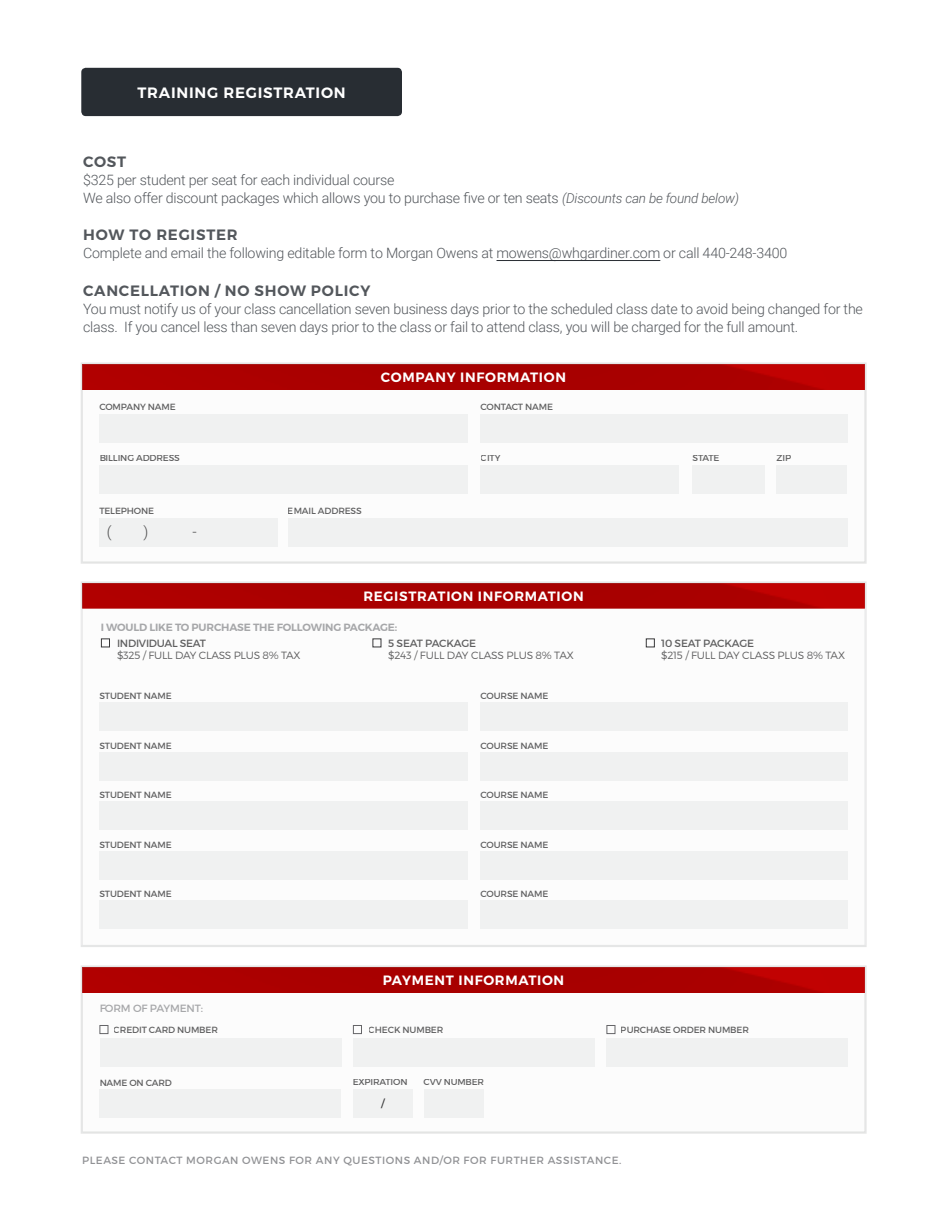
<style>
.page{position:relative;width:945px;height:1215px;background:#fff}
.page>*{position:absolute;margin:0;border:0;box-sizing:border-box;transform-origin:0 0}
.t1{font:600 15px "Montserrat";letter-spacing:.05em;color:#282d33}
.t2{font:600 15px "Montserrat";letter-spacing:.05em;color:#fff}
.t3{font:300 15px "Roboto";color:#383839}
.t4{font:300 14.25px/18px "Roboto";letter-spacing:-.015em;color:#282d33}
.t5{font:600 13.5px "Montserrat";letter-spacing:.05em;color:#fff}
.t6{font:300 10.5px "Montserrat";letter-spacing:-.025em;color:#383839}
.t7{font:10.5px "Montserrat";letter-spacing:.05em;color:#919295}
.t8{font:600 10.5px "Montserrat";letter-spacing:-.015em;color:#919295}
.t9{font:10.5px "Montserrat";letter-spacing:-.025em;color:#383839}
.t10{font:10.5px "Montserrat";letter-spacing:-.015em;color:#919295}
.t11{font:9px "Montserrat";letter-spacing:-.015em;color:#383839}
.t12{font:8.85px "Montserrat";letter-spacing:-.02em;color:#383839}
.s1{font-style:italic;font-size:13.5px}
</style>
<div class="page">
<div style="left:81px;top:68px;width:321px;height:48px;background:#282d33;border-radius:4px"></div>
<div style="left:83px;top:364px;width:781px;height:199px;background:#f7f7f8"></div>
<div style="left:99px;top:414px;width:369px;height:29px;background:#f0f1f1"></div>
<div style="left:480px;top:414px;width:367px;height:29px;background:#f0f1f1"></div>
<div style="left:99px;top:465px;width:369px;height:29px;background:#f0f1f1"></div>
<div style="left:480px;top:465px;width:199px;height:29px;background:#f0f1f1"></div>
<div style="left:692px;top:465px;width:73px;height:29px;background:#f0f1f1"></div>
<div style="left:99px;top:518px;width:179px;height:29px;background:#f0f1f1"></div>
<div style="left:288px;top:518px;width:560px;height:29px;background:#f0f1f1"></div>
<img style="left:84px;top:365px;width:780px;height:24px">
<div style="left:776px;top:465px;width:71px;height:29px;background:#f0f1f1"></div>
<img style="left:84px;top:584px;width:780px;height:24px">
<div style="left:81px;top:608px;width:785px;height:337px;background:#f7f7f8"></div>
<div style="left:99px;top:702px;width:369px;height:29px;background:#f0f1f1"></div>
<div style="left:480px;top:702px;width:367px;height:29px;background:#f0f1f1"></div>
<div style="left:99px;top:752px;width:369px;height:28px;background:#f0f1f1"></div>
<div style="left:480px;top:752px;width:367px;height:28px;background:#f0f1f1"></div>
<div style="left:99px;top:801px;width:369px;height:29px;background:#f0f1f1"></div>
<div style="left:480px;top:801px;width:367px;height:29px;background:#f0f1f1"></div>
<div style="left:99px;top:851px;width:369px;height:28px;background:#f0f1f1"></div>
<div style="left:480px;top:851px;width:367px;height:28px;background:#f0f1f1"></div>
<div style="left:99px;top:900px;width:369px;height:29px;background:#f0f1f1"></div>
<div style="left:480px;top:900px;width:367px;height:29px;background:#f0f1f1"></div>
<div style="left:101px;top:638px;width:9px;height:9px;border:1px solid #383839"></div>
<div style="left:646px;top:638px;width:9px;height:9px;border:1px solid #383839"></div>
<div style="left:83px;top:967px;width:781px;height:166px;background:#f7f7f8"></div>
<img style="left:84px;top:968px;width:780px;height:24px">
<div style="left:100px;top:1038px;width:241px;height:29px;background:#f0f1f1"></div>
<div style="left:100px;top:1025px;width:8px;height:9px;border:1px solid #656568"></div>
<div style="left:353px;top:1025px;width:9px;height:9px;border:1px solid #656568"></div>
<div style="left:353px;top:1038px;width:241px;height:29px;background:#f0f1f1"></div>
<div style="left:607px;top:1025px;width:8px;height:9px;border:1px solid #656568"></div>
<div style="left:606px;top:1038px;width:242px;height:29px;background:#f0f1f1"></div>
<div style="left:100px;top:1089px;width:241px;height:29px;background:#f0f1f1"></div>
<div style="left:353px;top:1089px;width:60px;height:29px;background:#f0f1f1"></div>
<div style="left:425px;top:1089px;width:59px;height:28px;background:#f0f1f1"></div>
<hr style="left:497px;top:260px;width:163px;height:1px;background:#282d33">
<p class="t2" style="left:138px;top:83px;width:210px">TRAINING REGISTRATION</p>
<p class="t1" style="left:83px;top:152px;width:45px">COST</p>
<p class="t4" style="left:83px;top:170px;width:658px">$325 per student per seat for each individual course<br>We also offer discount packages which allows you to purchase five or ten seats <span class="s1">(Discounts can be found below)</span></p>
<p class="t1" style="left:83px;top:226px;width:156px">HOW TO REGISTER</p>
<p class="t4" style="left:83px;top:244px;width:706px">Complete and email the following editable form to Morgan Owens at mowens@whgardiner.com or call 440-248-3400</p>
<p class="t1" style="left:83px;top:281px;width:289px">CANCELLATION / NO SHOW POLICY</p>
<p class="t4" style="left:83px;top:299px;width:781px">You must notify us of your class cancellation seven business days prior to the scheduled class date to avoid being changed for the class. If you cancel less than seven days prior to the class or fail to attend class, you will be charged for the full amount.</p>
<p class="t5" style="left:381px;top:369px;width:187px">COMPANY INFORMATION</p>
<p class="t11" style="left:99px;top:402px;width:78px">COMPANY NAME</p>
<p class="t11" style="left:481px;top:402px;width:74px">CONTACT NAME</p>
<p class="t11" style="left:99px;top:453px;width:82px">BILLING ADDRESS</p>
<p class="t11" style="left:99px;top:505px;width:56px">TELEPHONE</p>
<p class="t11" style="left:288px;top:505px;width:75px">EMAIL ADDRESS</p>
<p class="t3" style="left:106px;top:521px;width:6px">(</p>
<p class="t3" style="left:143px;top:521px;width:6px">)</p>
<p class="t3" style="left:193px;top:521px;width:6px">-</p>
<p class="t11" style="left:481px;top:453px;width:21px">CITY</p>
<p class="t11" style="left:693px;top:453px;width:29px">STATE</p>
<p class="t5" style="left:363px;top:588px;width:222px">REGISTRATION INFORMATION</p>
<p class="t8" style="left:101px;top:620px;width:298px">I WOULD LIKE TO PURCHASE THE FOLLOWING PACKAGE:</p>
<p class="t11" style="left:777px;top:453px;width:16px">ZIP</p>
<p class="t9" style="left:117px;top:637px;width:90px">INDIVIDUAL SEAT</p>
<p class="t6" style="left:117px;top:649px;width:185px">$325 / FULL DAY CLASS PLUS 8% TAX</p>
<p class="t9" style="left:388px;top:637px;width:89px">5 SEAT PACKAGE</p>
<p class="t6" style="left:388px;top:649px;width:187px">$243 / FULL DAY CLASS PLUS 8% TAX</p>
<p class="t11" style="left:99px;top:691px;width:74px">STUDENT NAME</p>
<p class="t11" style="left:481px;top:691px;width:69px">COURSE NAME</p>
<p class="t11" style="left:99px;top:740px;width:74px">STUDENT NAME</p>
<p class="t11" style="left:481px;top:740px;width:69px">COURSE NAME</p>
<p class="t11" style="left:99px;top:790px;width:74px">STUDENT NAME</p>
<p class="t11" style="left:481px;top:790px;width:69px">COURSE NAME</p>
<p class="t11" style="left:99px;top:839px;width:74px">STUDENT NAME</p>
<p class="t11" style="left:481px;top:839px;width:69px">COURSE NAME</p>
<p class="t11" style="left:99px;top:889px;width:74px">STUDENT NAME</p>
<p class="t11" style="left:481px;top:889px;width:69px">COURSE NAME</p>
<p class="t5" style="left:383px;top:972px;width:183px">PAYMENT INFORMATION</p>
<p class="t9" style="left:661px;top:637px;width:94px">10 SEAT PACKAGE</p>
<p class="t6" style="left:661px;top:649px;width:185px">$215 / FULL DAY CLASS PLUS 8% TAX</p>
<p class="t10" style="left:99px;top:1001px;width:105px">FORM OF PAYMENT:</p>
<p class="t11" style="left:114px;top:1024px;width:106px">CREDIT CARD NUMBER</p>
<p class="t11" style="left:369px;top:1024px;width:76px">CHECK NUMBER</p>
<p class="t11" style="left:621px;top:1024px;width:130px">PURCHASE ORDER NUMBER</p>
<p class="t11" style="left:99px;top:1077px;width:74px">NAME ON CARD</p>
<p class="t11" style="left:353px;top:1077px;width:57px">EXPIRATION</p>
<p class="t12" style="left:424px;top:1077px;width:62px">CVV NUMBER</p>
<p class="t9" style="left:381px;top:1097px;width:5px">/</p>
<p class="t7" style="left:82px;top:1154px;width:541px">PLEASE CONTACT MORGAN OWENS FOR ANY QUESTIONS AND/OR FOR FURTHER ASSISTANCE.</p>
</div>
